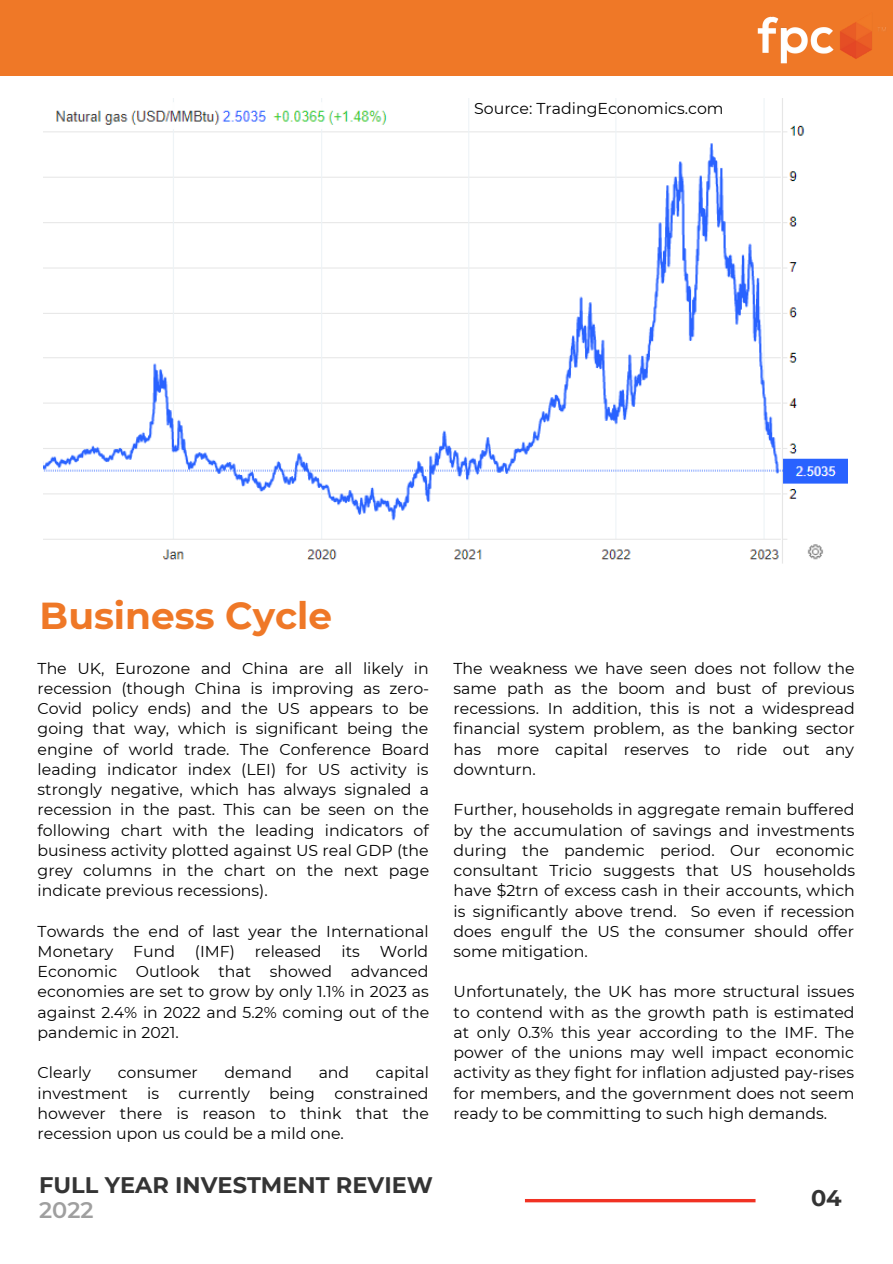
<style>
.page{position:relative;width:893px;height:1264px;background:#fff}
.page>*{position:absolute;margin:0;border:0;box-sizing:border-box;transform-origin:0 0}
.t1{font:700 37.5px "Montserrat";color:#ef7827}
.t2{font:700 22.5px "Montserrat";color:#343434}
.t3{font:600 22.5px "Montserrat";color:#9f9f9f}
.t4{font:15.75px/20.2px "Montserrat";color:#000;text-align:justify}
</style>
<div class="page">
<div style="left:0;top:0;width:892px;height:75px;background:#ef7827"></div>
<svg style="left:525px;top:1199px;width:230px;height:3px"></svg>
<img style="left:44px;top:99px;width:803px;height:465px">
<img style="left:757px;top:16px;width:129px;height:48px">
<p class="t4" style="left:474px;top:98px;width:251px">Source: TradingEconomics.com</p>
<h1 class="t1" style="left:40px;top:592px;width:294px">Business Cycle</h1>
<p class="t4" style="left:38px;top:657px;width:393px">The UK, Eurozone and China are all likely in recession (though China is improving as zero-Covid policy ends) and the US appears to be going that way, which is significant being the engine of world trade. The Conference Board leading indicator index (LEI) for US activity is strongly negative, which has always signaled a recession in the past. This can be seen on the following chart with the leading indicators of business activity plotted against US real GDP (the grey columns in the chart on the next page indicate previous recessions).</p>
<p class="t4" style="left:38px;top:921px;width:392px">Towards the end of last year the International<br>Monetary</p>
<p class="t4" style="left:38px;top:941px;width:393px;text-indent:342px">World Economic Outlook that showed advanced economies are set to grow by only 1.1% in 2023 as against 2.4% in 2022 and 5.2% coming out of the pandemic in 2021.</p>
<p class="t4" style="left:38px;top:1062px;width:55px">Clearly</p>
<p class="t4" style="left:118px;top:1062px;width:82px">consumer</p>
<p class="t4" style="left:224px;top:1062px;width:69px">demand</p>
<p class="t4" style="left:318px;top:1062px;width:32px">and</p>
<p class="t4" style="left:133px;top:941px;width:43px">Fund</p>
<p class="t4" style="left:195px;top:941px;width:42px">(IMF)</p>
<p class="t4" style="left:255px;top:941px;width:68px">released</p>
<p class="t4" style="left:341px;top:941px;width:20px">its</p>
<p class="t4" style="left:38px;top:1062px;width:393px;text-indent:338px">capital investment is currently being constrained however there is reason to think that the recession upon us could be a mild one.</p>
<h2 class="t2" style="left:39px;top:1171px;width:395px">FULL YEAR INVESTMENT REVIEW</h2>
<h2 class="t3" style="left:39px;top:1196px;width:56px">2022</h2>
<p class="t4" style="left:453px;top:657px;width:403px">The weakness we have seen does not follow the same path as the boom and bust of previous recessions. In addition, this is not a widespread financial system problem, as the banking sector has more capital reserves to ride out any downturn.</p>
<p class="t4" style="left:453px;top:799px;width:403px">Further, households in aggregate remain buffered by the accumulation of savings and investments during the pandemic period. Our economic consultant Tricio suggests that US households have $2trn of excess cash in their accounts, which is significantly above trend. So even if recession does engulf the US the consumer should offer some mitigation.</p>
<p class="t4" style="left:453px;top:981px;width:402px">Unfortunately, the UK has more structural issues to contend with as the growth path is estimated at only 0.3% this year according to the IMF. The power of the unions may well impact economic activity as they fight for inflation adjusted pay-rises for members, and the government does not seem ready to be committing to such high demands.</p>
<h2 class="t2" style="left:811px;top:1183px;width:32px">04</h2>
</div>
